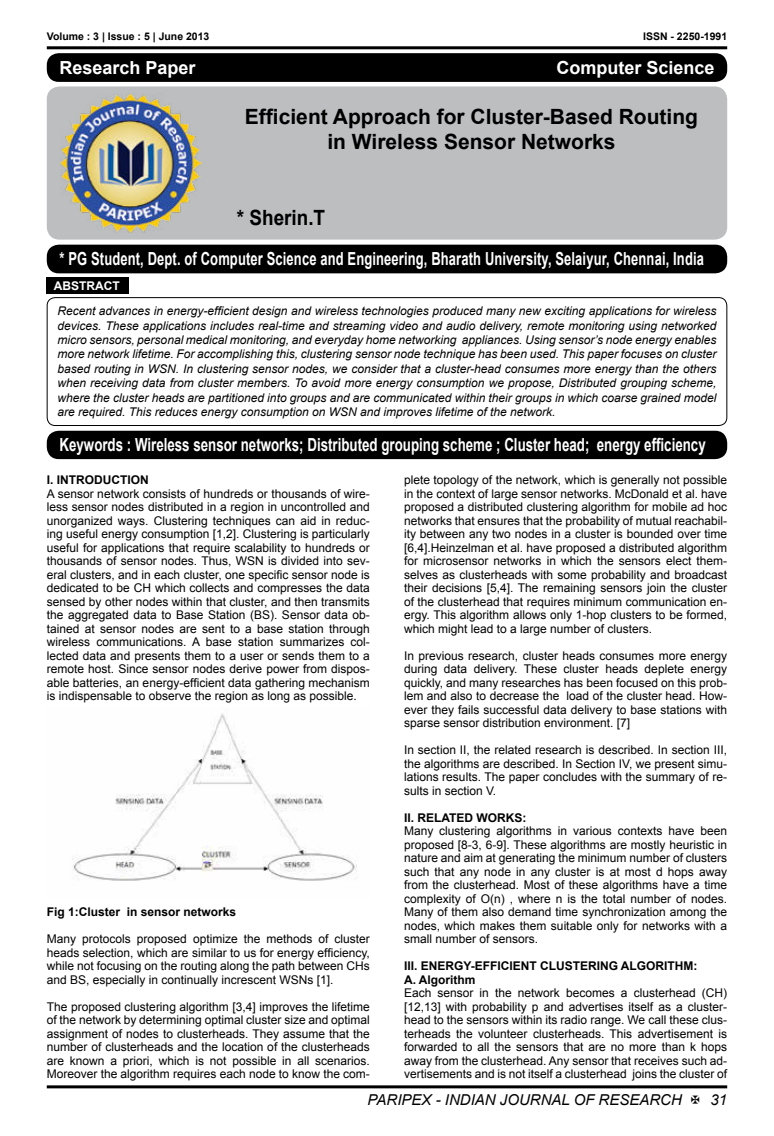
<style>
.page{position:relative;width:774px;height:1136px;background:#fff}
.page>*{position:absolute;margin:0;border:0;box-sizing:border-box;transform-origin:0 0}
.t1{font:700 21px/25.2px "Arial";color:#000;text-align:center}
.t2{font:700 21px "Arial";color:#000;scale:.9 1}
.t3{font:700 18px "Arial";color:#fff;scale:.72 1}
.t4{font:700 18px "Arial";color:#fff;scale:.74 1}
.t5{font:700 18px "Arial";color:#fff}
.t6{font:italic 15px "Arial";color:#000}
.t7{font:12px/13.5px "Arial";color:#000;text-align:justify}
.t8{font:italic 12px/14.4px "Arial";color:#000;text-align:justify}
.t9{font:700 12px/13.5px "Arial";color:#000}
.t10{font:700 12px "Arial";color:#fff}
.t11{font:700 10.5px "Arial";color:#000}
</style>
<div class="page">
<hr style="left:47px;top:46px;width:680px;height:3px;background:#000">
<hr style="left:47px;top:1085px;width:680px;height:3px;background:#000">
<div style="left:47px;top:297px;width:680px;height:129px;border:1px solid #000;border-radius:8px"></div>
<div style="left:47px;top:277px;width:82px;height:16px;background:#000"></div>
<div style="left:47px;top:86px;width:680px;height:153px;background:#bcbec0;border-radius:13px"></div>
<div style="left:47px;top:53px;width:680px;height:29px;background:#000;border-radius:12px"></div>
<img style="left:61px;top:93px;width:139px;height:140px">
<div style="left:47px;top:244px;width:680px;height:29px;background:#000;border-radius:12px"></div>
<div style="left:47px;top:430px;width:680px;height:29px;background:#000;border-radius:12px"></div>
<img style="left:72px;top:713px;width:285px;height:168px">
<p class="t11" style="left:47px;top:33px;width:164px">Volume : 3 | Issue : 5 | June 2013</p>
<p class="t11" style="left:643px;top:33px;width:86px">ISSN - 2250-1991</p>
<h2 class="t5" style="left:60px;top:61px;width:138px">Research Paper</h2>
<h2 class="t5" style="left:556px;top:56px;width:160px">Computer Science</h2>
<h1 class="t1" style="left:245px;top:105px;width:455px">Efficient Approach for Cluster-Based Routing in Wireless Sensor Networks</h1>
<h1 class="t2" style="left:237px;top:203px;width:100px">* Sherin.T</h1>
<h2 class="t3" style="left:60px;top:247px;width:896px">* PG Student, Dept. of Computer Science and Engineering, Bharath University, Selaiyur, Chennai, India</h2>
<p class="t10" style="left:54px;top:281px;width:67px">ABSTRACT</p>
<p class="t8" style="left:57px;top:304px;width:660px">Recent advances in energy-efficient design and wireless technologies produced many new exciting applications for wireless devices. These applications includes real-time and streaming video and audio delivery, remote monitoring using networked micro sensors, personal medical monitoring, and everyday home networking appliances. Using sensor’s node energy enables more network lifetime. For accomplishing this, clustering sensor node technique has been used. This paper focuses on cluster based routing in WSN. In clustering sensor nodes, we consider that a cluster-head consumes more energy than the others when receiving data from cluster members. To avoid more energy consumption we propose, Distributed grouping scheme, where the cluster heads are partitioned into groups and are communicated within their groups in which coarse grained model are required. This reduces energy consumption on WSN and improves lifetime of the network.</p>
<h2 class="t4" style="left:60px;top:433px;width:875px">Keywords : Wireless sensor networks; Distributed grouping scheme ; Cluster head; energy efficiency</h2>
<p class="t9" style="left:47px;top:473px;width:104px">I. INTRODUCTION</p>
<p class="t7" style="left:47px;top:487px;width:325px">A sensor network consists of hundreds or thousands of wire&shy;less sensor nodes distributed in a region in uncontrolled and unorganized ways. Clustering techniques can aid in reduc&shy;ing useful energy consumption [1,2]. Clustering is particularly useful for applications that require scalability to hundreds or thousands of sensor nodes. Thus, WSN is divided into sev&shy;eral clusters, and in each cluster, one specific sensor node is dedicated to be CH which collects and compresses the data sensed by other nodes within that cluster, and then transmits the aggregated data to Base Station (BS). Sensor data ob&shy;tained at sensor nodes are sent to a base station through wireless communications. A base station summarizes col&shy;lected data and presents them to a user or sends them to a remote host. Since sensor nodes derive power from dispos&shy;able batteries, an energy-efficient data gathering mechanism is indispensable to observe the region as long as possible.</p>
<p class="t7" style="left:404px;top:474px;width:325px">plete topology of the network, which is generally not possible in the context of large sensor networks. McDonald et al. have proposed a distributed clustering algorithm for mobile ad hoc networks that ensures that the probability of mutual reachabil&shy;ity between any two nodes in a cluster is bounded over time [6,4].Heinzelman et al. have proposed a distributed algorithm for microsensor networks in which the sensors elect them&shy;selves as clusterheads with some probability and broadcast their decisions [5,4]. The remaining sensors join the cluster of the clusterhead that requires minimum communication en&shy;ergy. This algorithm allows only 1-hop clusters to be formed, which might lead to a large number of clusters.</p>
<p class="t7" style="left:404px;top:649px;width:325px">In previous research, cluster heads consumes more energy during data delivery. These cluster heads deplete energy quickly, and many researches has been focused on this prob&shy;lem and also to decrease the load of the cluster head. How&shy;ever they fails successful data delivery to base stations with sparse sensor distribution environment. [7]</p>
<p class="t7" style="left:404px;top:744px;width:325px">In section II, the related research is described. In section III, the algorithms are described. In Section IV, we present simu&shy;lations results. The paper concludes with the summary of re&shy;sults in section V.</p>
<p class="t9" style="left:404px;top:811px;width:124px">II. RELATED WORKS:</p>
<p class="t7" style="left:404px;top:825px;width:325px">Many clustering algorithms in various contexts have been proposed [8-3, 6-9]. These algorithms are mostly heuristic in nature and aim at generating the minimum number of clusters such that any node in any cluster is at most d hops away from the clusterhead. Most of these algorithms have a time complexity of O(n) , where n is the total number of nodes.<br>Many of them also demand time synchronization among the nodes, which makes them suitable only for networks with a small number of sensors.</p>
<p class="t9" style="left:404px;top:959px;width:295px">III. ENERGY-EFFICIENT CLUSTERING ALGORITHM:<br>A. Algorithm</p>
<p class="t7" style="left:404px;top:987px;width:325px">Each sensor in the network becomes a clusterhead (CH) [12,13] with probability p and advertises itself as a cluster&shy;head to the sensors within its radio range. We call these clus&shy;terheads the volunteer clusterheads. This advertisement is forwarded to all the sensors that are no more than k hops away from the clusterhead. Any sensor that receives such ad&shy;vertisements and is not itself a clusterhead joins the cluster of</p>
<p class="t9" style="left:47px;top:905px;width:191px">Fig 1:Cluster in sensor networks</p>
<p class="t7" style="left:47px;top:933px;width:325px">Many protocols proposed optimize the methods of cluster heads selection, which are similar to us for energy efficiency, while not focusing on the routing along the path between CHs and BS, especially in continually increscent WSNs [1].</p>
<p class="t7" style="left:47px;top:1000px;width:325px">The proposed clustering algorithm [3,4] improves the lifetime of the network by determining optimal cluster size and optimal assignment of nodes to clusterheads. They assume that the number of clusterheads and the location of the clusterheads are known a priori, which is not possible in all scenarios.<br>Moreover the algorithm requires each node to know the com-</p>
<p class="t6" style="left:368px;top:1090px;width:316px">PARIPEX - INDIAN JOURNAL OF RESEARCH</p>
<p class="t6" style="left:710px;top:1090px;width:18px">31</p>
</div>
